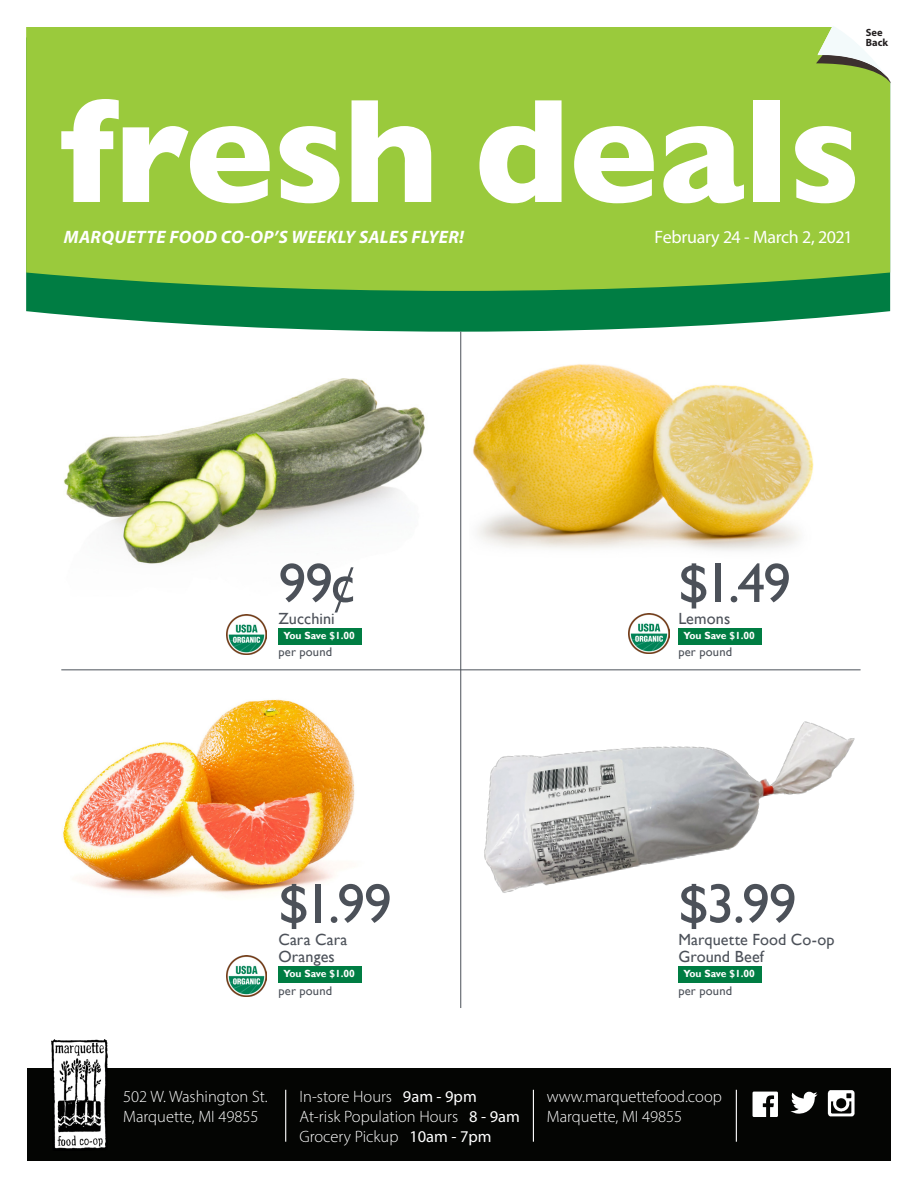
<style>
.page{position:relative;width:918px;height:1188px;background:#fff}
.page>*{position:absolute;margin:0;border:0;box-sizing:border-box;transform-origin:0 0}
.Price{font:55.8px "Gill Sans";letter-spacing:-.02em;color:#4c5159}
.t1{font:300 18.15px "Myriad Pro";color:#fff}
.t2{font:italic 700 18px "Myriad Pro";letter-spacing:.02em;color:#fff}
.Date_Line_Header{font:18px "Myriad Pro";letter-spacing:-.02em;color:#fff}
.t3{font:300 16.5px "Myriad Pro";color:#fff}
.Product_Name{font:16.2px "Gill Sans";letter-spacing:.005em;color:#4c5159}
.Third_Level_Informat{font:12.45px "Gill Sans";letter-spacing:.015em;color:#4c5159}
.t4{font:700 10.5px "Myriad Pro";color:#231f20}
.t5{font:700 10.35px "Gill Sans";letter-spacing:-.01em;color:#fff}
.s1{font-weight:400}
</style>
<div class="page">
<div style="left:27px;top:1068px;width:864px;height:93px;background:#040503"></div>
<svg style="left:753px;top:1092px;width:25px;height:25px"></svg>
<img style="left:828px;top:1090px;width:27px;height:27px">
<svg style="left:791px;top:1092px;width:27px;height:22px"></svg>
<hr style="left:285px;top:1090px;width:1px;height:52px;background:#fff">
<hr style="left:533px;top:1090px;width:1px;height:52px;background:#fff">
<hr style="left:736px;top:1090px;width:1px;height:52px;background:#fff">
<img style="left:52px;top:1040px;width:56px;height:109px">
<svg style="left:26px;top:291px;width:864px;height:41px;fill:#007d43"></svg>
<div style="left:26px;top:27px;width:864px;height:264px;background:#9aca3c"></div>
<svg style="left:61px;top:99px;width:209px;height:104px"></svg>
<svg style="left:280px;top:126px;width:59px;height:77px"></svg>
<svg style="left:352px;top:100px;width:79px;height:102px"></svg>
<svg style="left:479px;top:100px;width:83px;height:103px"></svg>
<svg style="left:574px;top:126px;width:80px;height:77px"></svg>
<svg style="left:663px;top:126px;width:81px;height:77px"></svg>
<div style="left:754px;top:100px;width:26px;height:102px;background:#fff"></div>
<svg style="left:795px;top:126px;width:60px;height:77px"></svg>
<svg style="left:816px;top:26px;width:75px;height:59px"></svg>
<img style="left:484px;top:721px;width:371px;height:262px">
<img style="left:63px;top:699px;width:292px;height:196px">
<img style="left:473px;top:364px;width:341px;height:187px">
<img style="left:64px;top:378px;width:361px;height:186px">
<hr style="left:461px;top:332px;width:1px;height:676px;background:#4c5159">
<div style="left:278px;top:628px;width:83px;height:16px;background:#007d43"></div>
<img style="left:226px;top:614px;width:41px;height:41px">
<hr style="left:61px;top:670px;width:800px;height:1px;background:#4c5159">
<div style="left:678px;top:628px;width:83px;height:16px;background:#007d43"></div>
<img style="left:629px;top:613px;width:40px;height:41px">
<div style="left:278px;top:966px;width:83px;height:16px;background:#007d43"></div>
<div style="left:678px;top:966px;width:83px;height:16px;background:#007d43"></div>
<img style="left:226px;top:956px;width:41px;height:40px">
<p class="t4" style="left:866px;top:25px;width:18px">See</p>
<p class="t4" style="left:866px;top:36px;width:24px">Back</p>
<p class="t2" style="left:64px;top:225px;width:402px">MARQUETTE FOOD CO-OP’S WEEKLY SALES FLYER!</p>
<p class="Date_Line_Header" style="left:655px;top:226px;width:199px">February 24 - March 2, 2021</p>
<p class="Price" style="left:278px;top:551px;width:78px">99¢</p>
<p class="Product_Name" style="left:278px;top:609px;width:58px">Zucchini</p>
<p class="Third_Level_Informat" style="left:278px;top:645px;width:55px">per pound</p>
<p class="t5" style="left:284px;top:630px;width:73px">You Save $1.00</p>
<p class="Price" style="left:678px;top:551px;width:114px">$1.49</p>
<p class="Product_Name" style="left:678px;top:609px;width:53px">Lemons</p>
<p class="Third_Level_Informat" style="left:678px;top:645px;width:55px">per pound</p>
<p class="t5" style="left:684px;top:630px;width:73px">You Save $1.00</p>
<p class="Price" style="left:678px;top:871px;width:120px">$3.99</p>
<p class="Product_Name" style="left:678px;top:930px;width:158px">Marquette Food Co-op</p>
<p class="Product_Name" style="left:678px;top:947px;width:87px">Ground Beef</p>
<p class="Third_Level_Informat" style="left:678px;top:983px;width:55px">per pound</p>
<p class="Price" style="left:278px;top:871px;width:115px">$1.99</p>
<p class="Product_Name" style="left:278px;top:930px;width:71px">Cara Cara</p>
<p class="Product_Name" style="left:278px;top:947px;width:58px">Oranges</p>
<p class="Third_Level_Informat" style="left:278px;top:983px;width:55px">per pound</p>
<p class="t5" style="left:284px;top:968px;width:73px">You Save $1.00</p>
<p class="t5" style="left:684px;top:968px;width:73px">You Save $1.00</p>
<p class="t1" style="left:115px;top:1084px;width:161px">502 W. Washington St.</p>
<p class="t3" style="left:299px;top:1087px;width:179px">In-store Hours <span class="s1">9am - 9pm</span></p>
<p class="t1" style="left:592px;top:1084px;width:84px">marquettef</p>
<p class="t3" style="left:299px;top:1107px;width:222px">At-risk Population Hours <span class="s1">8 - 9am</span></p>
<p class="t3" style="left:299px;top:1126px;width:194px">Grocery Pickup <span class="s1">10am - 7pm</span></p>
<p class="t3" style="left:547px;top:1087px;width:177px">www.marquettefood.coop</p>
<p class="t3" style="left:547px;top:1106px;width:137px">Marquette, MI 49855</p>
<p class="t3" style="left:123px;top:1087px;width:146px">502 W. Washington St.</p>
<p class="t3" style="left:123px;top:1107px;width:137px">Marquette, MI 49855</p>
</div>
